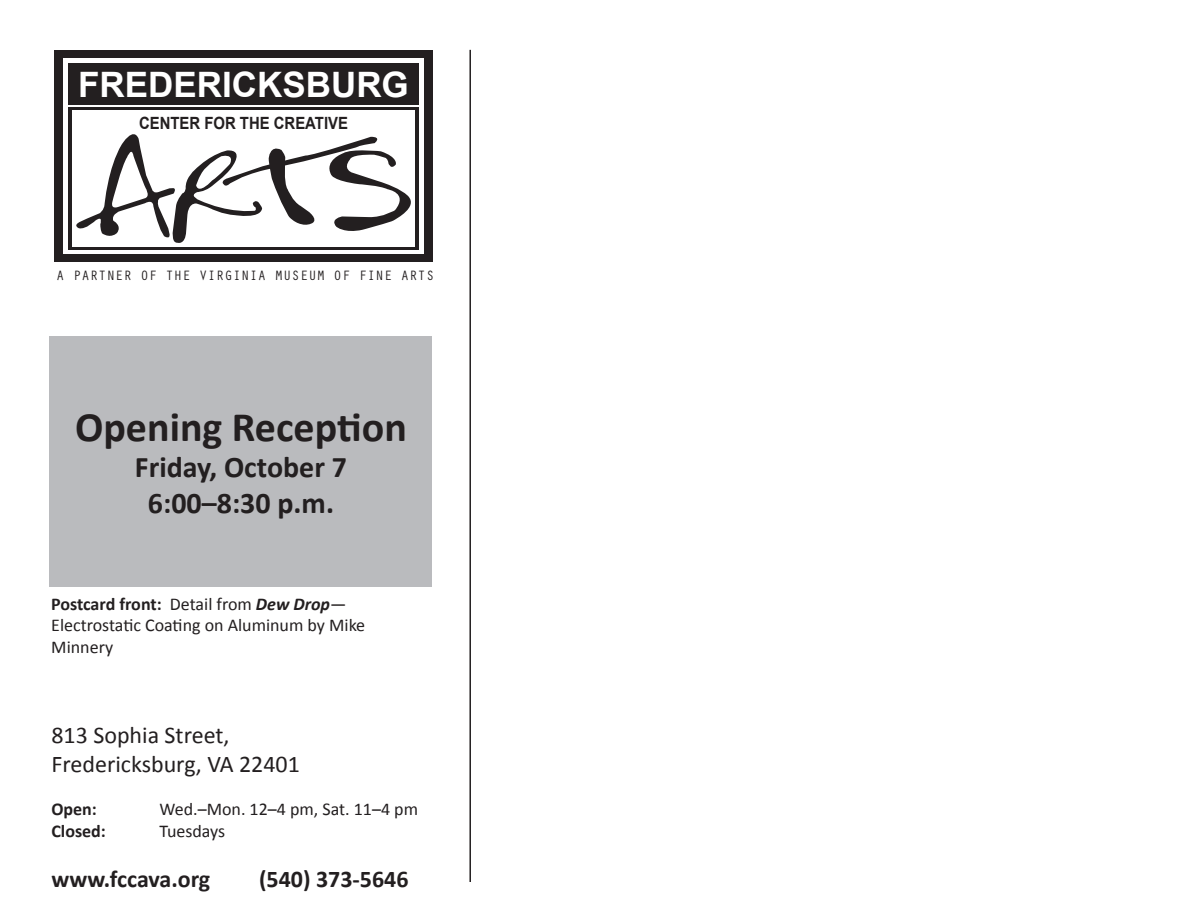
<style>
.page{position:relative;width:1188px;height:918px;background:#fff}
.page>*{position:absolute;margin:0;border:0;box-sizing:border-box;transform-origin:0 0}
.t1{font:700 42px "Calibri";color:#231f20}
.t2{font:700 35.1px "Arial";color:#fff}
.t3{font:700 30px "Calibri";color:#231f20}
.t4{font:24px "Calibri";color:#231f20}
.t5{font:700 24px "Calibri";color:#231f20}
.t6{font:18px/21.6px "Calibri";color:#231f20}
.t7{font:700 18px "Calibri";color:#231f20}
.t8{font:700 16.8px "Arial";color:#231f20;scale:.88 1}
.t9{font:14.1px "Orator Std";color:#231f20}
.s1{font-weight:700}
.s2{font-weight:700;font-style:italic}
</style>
<div class="page">
<div style="left:54px;top:50px;width:379px;height:212px;background:#231f20"></div>
<div style="left:63px;top:58px;width:361px;height:196px;background:#fff"></div>
<div style="left:68px;top:64px;width:351px;height:41px;background:#231f20"></div>
<svg style="left:68px;top:108px;width:351px;height:142px;background:#3e3b3c"></svg>
<div style="left:72px;top:111px;width:343px;height:136px;background:#fff"></div>
<svg style="left:76px;top:126px;width:343px;height:120px"></svg>
<div style="left:50px;top:336px;width:382px;height:251px;background:#babbbe"></div>
<hr style="left:469px;top:50px;width:2px;height:832px;background:#231f20">
<p class="t2" style="left:78px;top:62px;width:332px">FREDERICKSBURG</p>
<p class="t8" style="left:139px;top:112px;width:239px">CENTER FOR THE CREATIVE</p>
<p class="t9" style="left:56px;top:266px;width:380px">A PARTNER OF THE VIRGINIA MUSEUM OF FINE ARTS</p>
<p class="t1" style="left:75px;top:400px;width:333px">Opening Reception</p>
<p class="t3" style="left:135px;top:448px;width:214px">Friday, October 7</p>
<p class="t3" style="left:148px;top:484px;width:188px">6:00–8:30 p.m.</p>
<p class="t6" style="left:51px;top:593px;width:315px"><span class="s1">Postcard front:</span> Detail from <span class="s2">Dew Drop</span>—<br>Electrostatic Coating on Aluminum by Mike<br>Minnery</p>
<p class="t4" style="left:51px;top:720px;width:180px">813 Sophia Street,</p>
<p class="t4" style="left:51px;top:749px;width:250px">Fredericksburg, VA 22401</p>
<p class="t7" style="left:51px;top:798px;width:47px">Open:</p>
<p class="t6" style="left:159px;top:798px;width:260px">Wed.–Mon. 12–4 pm, Sat. 11–4 pm</p>
<p class="t7" style="left:51px;top:819px;width:56px">Closed:</p>
<p class="t6" style="left:159px;top:820px;width:67px">Tuesdays</p>
<p class="t5" style="left:51px;top:864px;width:160px">www.fccava.org</p>
<p class="t5" style="left:259px;top:864px;width:151px">(540) 373-5646</p>
</div>
